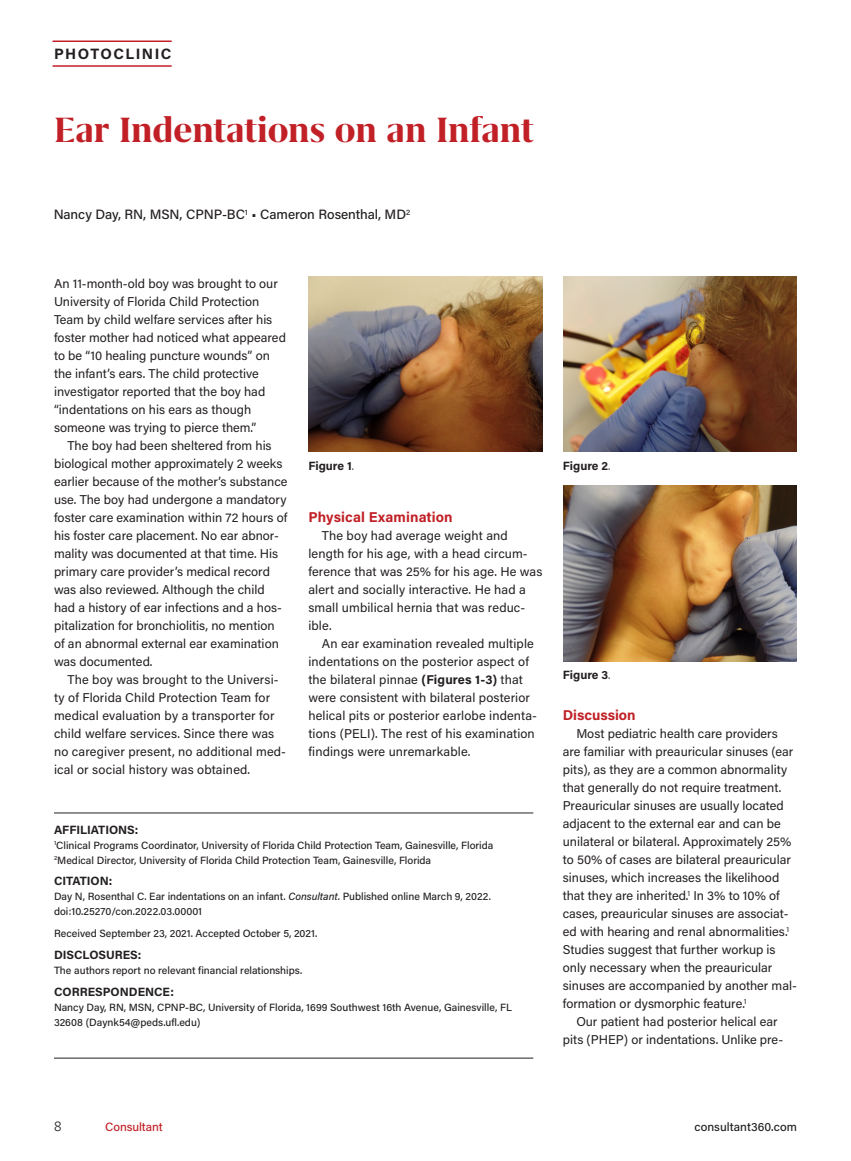
<style>
.page{position:relative;width:851px;height:1161px;background:#fff}
.page>*{position:absolute;margin:0;border:0;box-sizing:border-box;transform-origin:0 0}
.WO18_Feature_Title{font:700 40.5px "Grifo M";color:#c12026}
.t1{font:700 15px "Acumin Pro";letter-spacing:.095em;color:#231f20}
.t2{font:15px "Freight Sans Pro";color:#231f20}
.WO18_Subhead_1{font:700 14.25px "Acumin Pro";letter-spacing:.005em;color:#c12026}
.WO18_Feature_Byline{font:500 13.5px "Acumin Pro";letter-spacing:-.005em;color:#231f20}
.WO18_BODY{font:12.75px/18px "Acumin Pro";color:#231f20}
.WO18_First_Para{font:12.75px/18px "Acumin Pro";color:#231f20}
.Author_Box_Header{font:700 12px "Acumin Pro";color:#231f20}
.WO18_Caption{font:700 12px "Acumin Pro";color:#231f20}
.t3{font:500 12px "Acumin Pro";letter-spacing:.005em;color:#231f20}
.t4{font:500 12px "Acumin Pro";letter-spacing:-.005em;color:#c12026}
.Author_Box_Info{font:500 10.5px/15px "Acumin Pro";color:#231f20}
.s1{font-weight:300}
.s2{font-weight:700}
.s3{font-style:italic}
</style>
<div class="page">
<hr style="left:52px;top:40px;width:120px;height:2px;background:#c12026">
<hr style="left:52px;top:65px;width:120px;height:2px;background:#c12026">
<hr style="left:54px;top:813px;width:479px;height:1px;background:#231f20">
<hr style="left:54px;top:1058px;width:479px;height:1px;background:#231f20">
<img style="left:308px;top:276px;width:234px;height:176px">
<img style="left:563px;top:276px;width:233px;height:176px">
<img style="left:563px;top:486px;width:233px;height:175px">
<p class="t1" style="left:54px;top:43px;width:119px">PHOTOCLINIC</p>
<p class="WO18_Feature_Title" style="left:54px;top:109px;width:481px">Ear Indentations on an Infant</p>
<p class="WO18_Feature_Byline" style="left:54px;top:205px;width:358px">Nancy Day, RN, MSN, CPNP-BC<sup>1</sup> • Cameron Rosenthal, MD<sup>2</sup></p>
<p class="WO18_First_Para" style="left:54px;top:274px;width:233px">An 11-month-old boy was brought to our University of Florida Child Protection Team by child welfare services after his foster mother had noticed what appeared to be “10 healing puncture wounds” on the infant’s ears. The child protective investigator reported that the boy had “indentations on his ears as though someone was trying to pierce them.”</p>
<p class="WO18_BODY" style="left:54px;top:436px;width:235px;text-indent:14px">The boy had been sheltered from his biological mother approximately 2 weeks earlier because of the mother’s substance use. The boy had undergone a mandatory foster care examination within 72 hours of his foster care placement. No ear abnor&shy;mality was documented at that time. His primary care provider’s medical record was also reviewed. Although the child had a history of ear infections and a hos&shy;pitalization for bronchiolitis, no mention of an abnormal external ear examination was documented.</p>
<p class="WO18_BODY" style="left:54px;top:670px;width:233px;text-indent:14px">The boy was brought to the Universi&shy;ty of Florida Child Protection Team for medical evaluation by a transporter for child welfare services. Since there was no caregiver present, no additional med&shy;ical or social history was obtained.</p>
<p class="WO18_Caption" style="left:308px;top:457px;width:47px">Figure 1<span class="s1">.</span></p>
<p class="WO18_Caption" style="left:562px;top:457px;width:49px">Figure 2<span class="s1">.</span></p>
<p class="WO18_Subhead_1" style="left:308px;top:507px;width:146px">Physical Examination</p>
<p class="WO18_BODY" style="left:308px;top:526px;width:235px;text-indent:14px">The boy had average weight and length for his age, with a head circum&shy;ference that was 25% for his age. He was alert and socially interactive. He had a small umbilical hernia that was reduc&shy;ible.</p>
<p class="WO18_BODY" style="left:308px;top:634px;width:230px;text-indent:14px">An ear examination revealed multiple indentations on the posterior aspect of the bilateral pinnae <span class="s2">(Figures 1-3)</span> that were consistent with bilateral posterior helical pits or posterior earlobe indenta&shy;tions (PELI). The rest of his examination findings were unremarkable.</p>
<p class="WO18_Caption" style="left:562px;top:667px;width:49px">Figure 3<span class="s1">.</span></p>
<p class="WO18_Subhead_1" style="left:562px;top:705px;width:74px">Discussion</p>
<p class="WO18_BODY" style="left:562px;top:724px;width:235px;text-indent:14px">Most pediatric health care providers are familiar with preauricular sinuses (ear pits), as they are a common abnormality that generally do not require treatment.<br>Preauricular sinuses are usually located adjacent to the external ear and can be unilateral or bilateral. Approximately 25% to 50% of cases are bilateral preauricular sinuses, which increases the likelihood that they are inherited.<sup>1</sup> In 3% to 10% of cases, preauricular sinuses are associat&shy;ed with hearing and renal abnormalities.<sup>1<br></sup>Studies suggest that further workup is only necessary when the preauricular sinuses are accompanied by another mal&shy;formation or dysmorphic feature.<sup>1</sup></p>
<p class="WO18_BODY" style="left:562px;top:1012px;width:222px;text-indent:14px">Our patient had posterior helical ear pits (PHEP) or indentations. Unlike pre-</p>
<p class="Author_Box_Header" style="left:54px;top:821px;width:86px">AFFILIATIONS:</p>
<p class="Author_Box_Info" style="left:54px;top:837px;width:441px"><sup>1</sup>Clinical Programs Coordinator, University of Florida Child Protection Team, Gainesville, Florida<br><sup>2</sup>Medical Director, University of Florida Child Protection Team, Gainesville, Florida</p>
<p class="Author_Box_Header" style="left:54px;top:873px;width:60px">CITATION:</p>
<p class="Author_Box_Info" style="left:54px;top:889px;width:438px">Day N, Rosenthal C. Ear indentations on an infant. <span class="s3">Consultant</span>. Published online March 9, 2022. doi:10.25270/con.2022.03.00001</p>
<p class="Author_Box_Info" style="left:54px;top:926px;width:265px">Received September 23, 2021. Accepted October 5, 2021.</p>
<p class="Author_Box_Header" style="left:54px;top:946px;width:89px">DISCLOSURES:</p>
<p class="Author_Box_Info" style="left:54px;top:962px;width:250px">The authors report no relevant financial relationships.</p>
<p class="Author_Box_Header" style="left:54px;top:983px;width:121px">CORRESPONDENCE:</p>
<p class="Author_Box_Info" style="left:54px;top:999px;width:459px">Nancy Day, RN, MSN, CPNP-BC, University of Florida, 1699 Southwest 16th Avenue, Gainesville, FL<br>32608 (Daynk54@peds.ufl.edu)</p>
<p class="t2" style="left:54px;top:1116px;width:9px">8</p>
<p class="t4" style="left:105px;top:1119px;width:59px">Consultant</p>
<p class="t3" style="left:694px;top:1119px;width:104px">consultant360.com</p>
</div>
